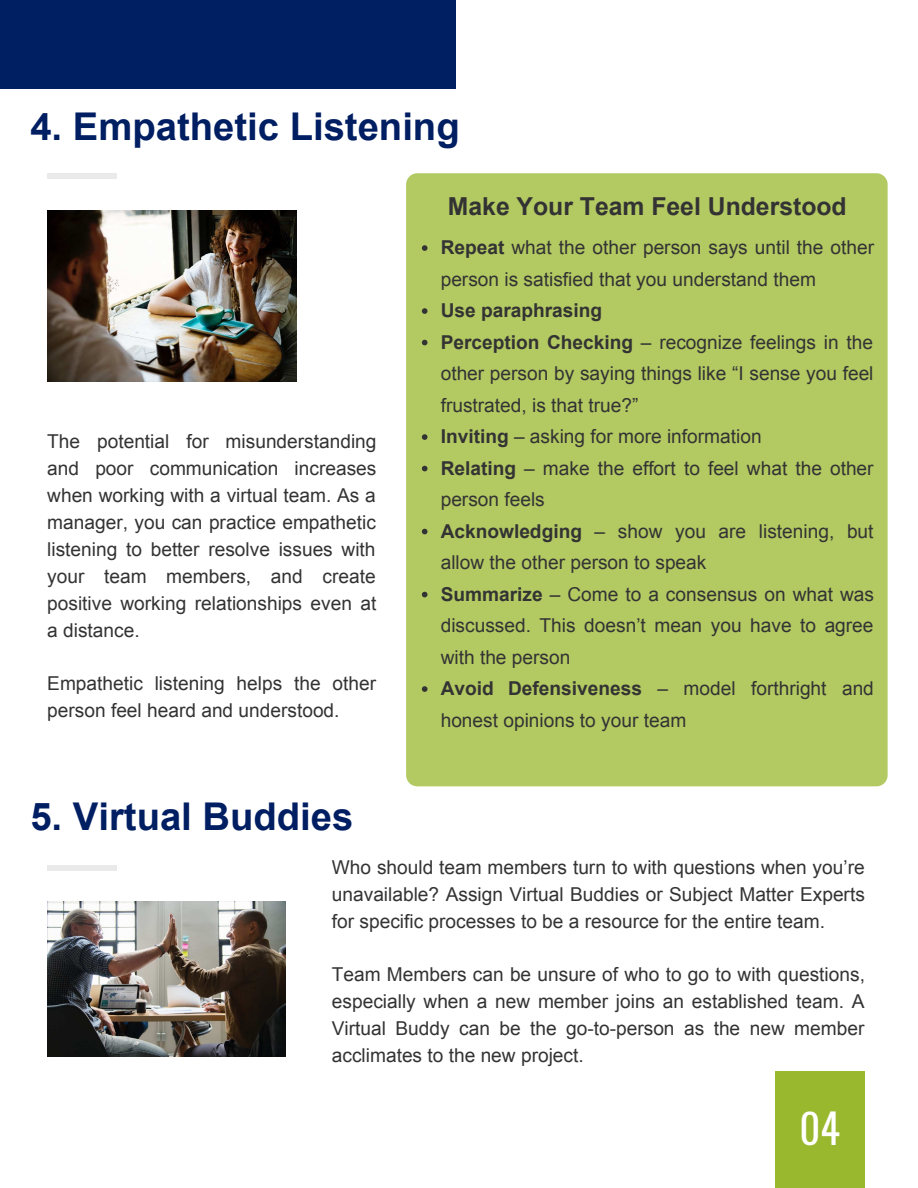
<style>
.page{position:relative;width:918px;height:1188px;background:#fff}
.page>*{position:absolute;margin:0;border:0;box-sizing:border-box;transform-origin:0 0}
.t1{font:40.5px "Oswald";color:#fff}
.t2{font:700 38.25px "Arial";color:#001e62}
.t3{font:700 24.75px "Arial";color:#333}
.t4{font:19.2px/31.5px "Arial";color:#333;text-align:justify}
.s1{font-weight:700}
</style>
<div class="page">
<div style="left:406px;top:173px;width:482px;height:613px;background:#b3c962"></div>
<div style="left:47px;top:173px;width:70px;height:6px;background:#eaeaea"></div>
<div style="left:0;top:0;width:456px;height:89px;background:#001e62"></div>
<div style="left:775px;top:1071px;width:90px;height:117px;background:#9ab82e"></div>
<div style="left:47px;top:865px;width:70px;height:6px;background:#eaeaea"></div>
<img style="left:47px;top:901px;width:239px;height:155px">
<img style="left:47px;top:210px;width:250px;height:171px">
<svg style="left:422px;top:245px;width:6px;height:6px"></svg>
<svg style="left:422px;top:308px;width:6px;height:6px"></svg>
<svg style="left:422px;top:340px;width:6px;height:5px"></svg>
<svg style="left:422px;top:434px;width:6px;height:6px"></svg>
<svg style="left:422px;top:466px;width:6px;height:5px"></svg>
<svg style="left:422px;top:529px;width:6px;height:5px"></svg>
<svg style="left:422px;top:592px;width:6px;height:5px"></svg>
<svg style="left:422px;top:686px;width:6px;height:6px"></svg>
<h2 class="t2" style="left:30px;top:101px;width:431px">4. Empathetic Listening</h2>
<p class="t4" style="left:47px;top:428px;width:331px;line-height:27px">The potential for misunderstanding and poor communication increases when working with a virtual team. As a manager, you can practice empathetic listening to better resolve issues with your team members, and create positive working relationships even at a distance.</p>
<p class="t4" style="left:47px;top:670px;width:330px;line-height:27px">Empathetic listening helps the other person feel heard and understood.</p>
<p class="t3" style="left:448px;top:190px;width:400px">Make Your Team Feel Understood</p>
<p class="t4" style="left:441px;top:232px;width:435px"><span class="s1">Repeat</span> what the other person says until the other person is satisfied that you understand them</p>
<p class="t4" style="left:441px;top:295px;width:435px;text-align:left"><span class="s1">Use paraphrasing<br>Perception Checking</span> – recognize feelings in the other person by saying things like “I sense you feel frustrated, is that true?”<br><span class="s1">Inviting</span> – asking for more information<br><span class="s1">Relating</span> – make the effort to feel what the other person feels<br><span class="s1">Acknowledging</span> – show you are listening, but allow the other person to speak<br><span class="s1">Summarize</span> – Come to a consensus on what was discussed. This doesn’t mean you have to agree with the person<br><span class="s1">Avoid Defensiveness</span> – model forthright and honest opinions to your team</p>
<h2 class="t2" style="left:30px;top:791px;width:325px">5. Virtual Buddies</h2>
<p class="t4" style="left:332px;top:854px;width:535px;line-height:27px">Who should team members turn to with questions when you’re unavailable? Assign Virtual Buddies or Subject Matter Experts for specific processes to be a resource for the entire team.</p>
<p class="t4" style="left:332px;top:961px;width:535px;line-height:27px">Team Members can be unsure of who to go to with questions, especially when a new member joins an established team. A Virtual Buddy can be the go-to-person as the new member acclimates to the new project.</p>
<h1 class="t1" style="left:799px;top:1093px;width:42px">04</h1>
</div>
